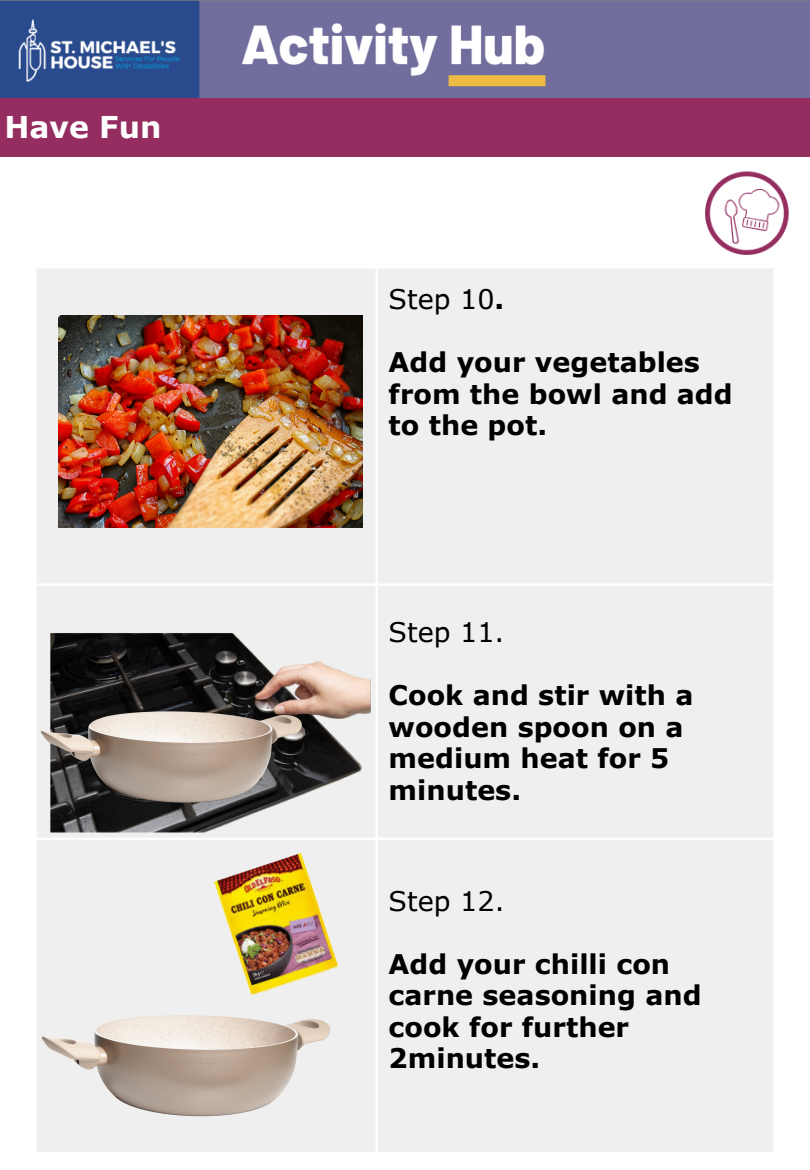
<style>
.page{position:relative;width:810px;height:1170px;background:#fff}
.page>*{position:absolute;margin:0;border:0;box-sizing:border-box;transform-origin:0 0}
.t1{font:700 30px "Verdana Pro";color:#fff}
.t2{font:700 27px/31.5px "Verdana Pro";color:#000}
.t3{font:27px "Verdana Pro";color:#000}
.s1{font-weight:700}
</style>
<div class="page">
<div style="left:0;top:98px;width:810px;height:59px;background:#952d61"></div>
<img style="left:705px;top:171px;width:84px;height:84px">
<div style="left:37px;top:269px;width:736px;height:883px;background:#efefef"></div>
<hr style="left:376px;top:269px;width:2px;height:883px;background:#fff">
<hr style="left:34px;top:584px;width:742px;height:2px;background:#fff">
<hr style="left:34px;top:838px;width:742px;height:2px;background:#fff">
<img style="left:0;top:0;width:810px;height:98px">
<img style="left:59px;top:315px;width:303px;height:213px">
<img style="left:47px;top:562px;width:327px;height:326px">
<img style="left:37px;top:651px;width:276px;height:186px">
<img style="left:189px;top:842px;width:184px;height:162px">
<img style="left:34px;top:948px;width:310px;height:206px">
<p class="t1" style="left:4px;top:108px;width:159px">Have Fun</p>
<h1 class="t3" style="left:389px;top:282px;width:117px">Step 10<span class="s1">.</span></h1>
<p class="t2" style="left:389px;top:346px;width:346px">Add your vegetables from the bowl and add to the pot.</p>
<p class="t3" style="left:389px;top:615px;width:117px">Step 11.</p>
<p class="t2" style="left:389px;top:679px;width:306px">Cook and stir with a wooden spoon on a medium heat for 5 minutes.</p>
<p class="t3" style="left:389px;top:884px;width:117px">Step 12.</p>
<p class="t2" style="left:389px;top:947px;width:315px">Add your chilli con carne seasoning and cook for further<br>2minutes.</p>
</div>
